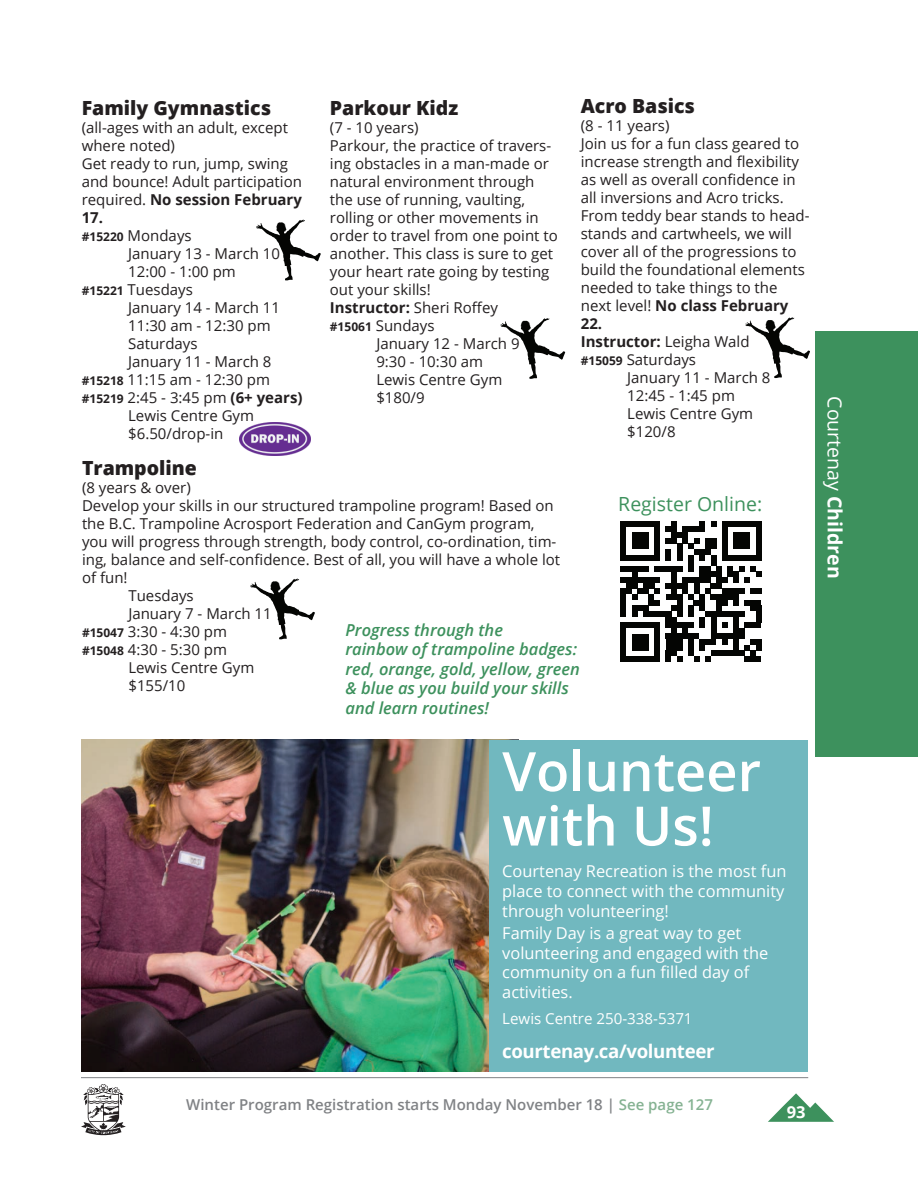
<style>
.page{position:relative;width:918px;height:1188px;background:#fff}
.page>*{position:absolute;margin:0;border:0;box-sizing:border-box;transform-origin:0 0}
.t1{font:600 54.45px/54.4px "Open Sans";color:#fff}
.t2{font:800 19.5px "Open Sans";color:#231f20}
.t3{font:19.5px "Open Sans";color:#fff}
.t4{font:19.5px "Open Sans";color:#3d915d}
.t5{font:700 18.6px "Open Sans";letter-spacing:-.02em;color:#fff}
.t6{font:italic 600 16.5px/19.5px "Open Sans";color:#3d915d}
.t7{font:700 16.5px "Open Sans";color:#fff}
.t8{font:16.35px/19.6px "Open Sans";color:#fff}
.t9{font:15.15px "Open Sans";color:#fff}
.t10{font:15px/18px "Open Sans";color:#231f20}
.t11{font:700 15px "Open Sans";color:#231f20}
.t12{font:600 15px "Open Sans";color:#808285}
.s1{font-weight:700}
.s2{font-weight:700;font-size:12px}
.s3{font-weight:400}
.s4{color:#85b292}
</style>
<div class="page">
<div style="left:815px;top:331px;width:103px;height:426px;background:#3d915d"></div>
<hr style="left:81px;top:1077px;width:727px;height:1px;background:#808285">
<svg style="left:768px;top:1093px;width:66px;height:29px"></svg>
<svg style="left:81px;top:1084px;width:45px;height:52px"></svg>
<img style="left:81px;top:740px;width:408px;height:332px">
<div style="left:489px;top:740px;width:319px;height:332px;background:#71b8bf"></div>
<svg style="left:250px;top:578px;width:65px;height:62px"></svg>
<svg style="left:256px;top:220px;width:65px;height:61px"></svg>
<svg style="left:500px;top:318px;width:65px;height:61px"></svg>
<svg style="left:745px;top:317px;width:65px;height:61px"></svg>
<img style="left:240px;top:423px;width:71px;height:33px">
<div style="left:620px;top:566px;width:29px;height:6px;background:#040503"></div>
<div style="left:654px;top:566px;width:28px;height:6px;background:#040503"></div>
<svg style="left:632px;top:572px;width:5px;height:5px"></svg>
<div style="left:620px;top:577px;width:40px;height:6px;background:#040503"></div>
<div style="left:626px;top:583px;width:11px;height:6px;background:#040503"></div>
<div style="left:643px;top:583px;width:11px;height:6px;background:#040503"></div>
<div style="left:620px;top:589px;width:12px;height:5px;background:#040503"></div>
<div style="left:637px;top:589px;width:12px;height:5px;background:#040503"></div>
<svg style="left:632px;top:594px;width:5px;height:6px"></svg>
<svg style="left:649px;top:589px;width:11px;height:11px"></svg>
<div style="left:649px;top:600px;width:11px;height:5px;background:#040503"></div>
<div style="left:632px;top:605px;width:17px;height:6px;background:#040503"></div>
<svg style="left:620px;top:594px;width:6px;height:23px"></svg>
<svg style="left:632px;top:611px;width:5px;height:6px"></svg>
<div style="left:643px;top:611px;width:28px;height:6px;background:#040503"></div>
<div style="left:620px;top:521px;width:40px;height:5px;background:#040503"></div>
<svg style="left:620px;top:526px;width:6px;height:29px"></svg>
<svg style="left:654px;top:526px;width:6px;height:29px"></svg>
<div style="left:620px;top:555px;width:40px;height:5px;background:#040503"></div>
<div style="left:632px;top:532px;width:17px;height:17px;background:#040503"></div>
<svg style="left:666px;top:521px;width:95px;height:141px"></svg>
<div style="left:722px;top:555px;width:39px;height:5px;background:#040503"></div>
<div style="left:733px;top:532px;width:17px;height:17px;background:#040503"></div>
<div style="left:620px;top:622px;width:40px;height:6px;background:#040503"></div>
<svg style="left:620px;top:628px;width:6px;height:28px"></svg>
<svg style="left:654px;top:628px;width:6px;height:28px"></svg>
<div style="left:620px;top:656px;width:40px;height:6px;background:#040503"></div>
<div style="left:632px;top:634px;width:17px;height:17px;background:#040503"></div>
<h2 class="t2" style="left:82px;top:94px;width:191px">Family Gymnastics</h2>
<p class="t10" style="left:82px;top:119px;width:222px">(all-ages with an adult, except where noted)<br>Get ready to run, jump, swing and bounce! Adult participation required. <span class="s1">No session February<br>17.<br></span><span class="s2">#15220</span> Mondays</p>
<p class="t10" style="left:128px;top:245px;width:153px">January 13 - March 10</p>
<p class="t10" style="left:128px;top:263px;width:109px">12:00 - 1:00 pm</p>
<p class="t10" style="left:82px;top:281px;width:113px"><span class="s2">#15221</span> Tuesdays</p>
<p class="t10" style="left:128px;top:299px;width:153px">January 14 - March 11</p>
<p class="t10" style="left:128px;top:317px;width:144px">11:30 am - 12:30 pm</p>
<p class="t10" style="left:128px;top:335px;width:71px">Saturdays</p>
<p class="t10" style="left:128px;top:353px;width:145px">January 11 - March 8</p>
<p class="t10" style="left:82px;top:371px;width:190px"><span class="s2">#15218</span> 11:15 am - 12:30 pm</p>
<p class="t10" style="left:82px;top:389px;width:222px"><span class="s2">#15219</span> 2:45 - 3:45 pm <span class="s1">(6+ years)</span></p>
<p class="t10" style="left:128px;top:407px;width:127px">Lewis Centre Gym</p>
<p class="t10" style="left:128px;top:425px;width:97px">$6.50/drop-in</p>
<h2 class="t2" style="left:330px;top:94px;width:130px">Parkour Kidz</h2>
<p class="t10" style="left:330px;top:119px;width:90px">(7 - 10 years)</p>
<p class="t10" style="left:330px;top:137px;width:223px">Parkour, the practice of travers-</p>
<p class="t10" style="left:330px;top:155px;width:221px">ing obstacles in a man-made or</p>
<p class="t10" style="left:330px;top:173px;width:206px">natural environment through</p>
<p class="t10" style="left:330px;top:191px;width:197px">the use of running, vaulting,</p>
<p class="t10" style="left:330px;top:209px;width:210px">rolling or other movements in</p>
<p class="t10" style="left:330px;top:227px;width:229px">order to travel from one point to</p>
<p class="t10" style="left:330px;top:245px;width:225px">another. This class is sure to get</p>
<p class="t10" style="left:330px;top:263px;width:221px">your heart rate going by testing</p>
<p class="t10" style="left:330px;top:281px;width:102px">out your skills!</p>
<p class="t11" style="left:330px;top:297px;width:170px">Instructor: <span class="s3">Sheri Roffey</span></p>
<p class="t10" style="left:330px;top:317px;width:106px"><span class="s2">#15061</span> Sundays</p>
<p class="t10" style="left:376px;top:335px;width:145px">January 12 - March 9</p>
<p class="t10" style="left:376px;top:353px;width:108px">9:30 - 10:30 am</p>
<p class="t10" style="left:376px;top:371px;width:127px">Lewis Centre Gym</p>
<p class="t10" style="left:376px;top:389px;width:50px">$180/9</p>
<h2 class="t2" style="left:581px;top:91px;width:116px">Acro Basics</h2>
<p class="t10" style="left:581px;top:116px;width:90px">(8 - 11 years)</p>
<p class="t10" style="left:581px;top:134px;width:220px">Join us for a fun class geared to</p>
<p class="t10" style="left:581px;top:152px;width:220px">increase strength and flexibility</p>
<p class="t10" style="left:581px;top:170px;width:216px">as well as overall confidence in</p>
<p class="t10" style="left:581px;top:188px;width:204px">all inversions and Acro tricks.</p>
<p class="t10" style="left:581px;top:206px;width:230px">From teddy bear stands to head-</p>
<p class="t10" style="left:581px;top:224px;width:213px">stands and cartwheels, we will</p>
<p class="t10" style="left:581px;top:242px;width:217px">cover all of the progressions to</p>
<p class="t10" style="left:581px;top:260px;width:226px">build the foundational elements</p>
<p class="t10" style="left:581px;top:278px;width:198px">needed to take things to the</p>
<p class="t11" style="left:581px;top:295px;width:209px"><span class="s3">next level!</span> No class February</p>
<p class="t11" style="left:581px;top:313px;width:23px">22.</p>
<p class="t11" style="left:581px;top:331px;width:170px">Instructor: <span class="s3">Leigha Wald</span></p>
<p class="t10" style="left:581px;top:350px;width:117px"><span class="s2">#15059</span> Saturdays</p>
<p class="t10" style="left:627px;top:368px;width:145px">January 11 - March 8</p>
<p class="t10" style="left:627px;top:386px;width:109px">12:45 - 1:45 pm</p>
<p class="t10" style="left:627px;top:404px;width:127px">Lewis Centre Gym</p>
<p class="t10" style="left:627px;top:422px;width:50px">$120/8</p>
<h2 class="t2" style="left:82px;top:453px;width:117px">Trampoline</h2>
<p class="t10" style="left:82px;top:479px;width:110px">(8 years &amp; over)</p>
<p class="t10" style="left:82px;top:497px;width:473px">Develop your skills in our structured trampoline program! Based on</p>
<p class="t10" style="left:82px;top:515px;width:454px">the B.C. Trampoline Acrosport Federation and CanGym program,</p>
<p class="t10" style="left:82px;top:533px;width:476px">you will progress through strength, body control, co-ordination, tim-</p>
<p class="t10" style="left:82px;top:551px;width:480px">ing, balance and self-confidence. Best of all, you will have a whole lot</p>
<p class="t10" style="left:82px;top:569px;width:47px">of fun!</p>
<p class="t10" style="left:128px;top:587px;width:67px">Tuesdays</p>
<p class="t10" style="left:128px;top:605px;width:145px">January 7 - March 11</p>
<p class="t10" style="left:82px;top:623px;width:147px"><span class="s2">#15047</span> 3:30 - 4:30 pm</p>
<p class="t10" style="left:82px;top:641px;width:147px"><span class="s2">#15048</span> 4:30 - 5:30 pm</p>
<p class="t10" style="left:128px;top:659px;width:127px">Lewis Centre Gym</p>
<p class="t10" style="left:128px;top:677px;width:58px">$155/10</p>
<p class="t6" style="left:345px;top:620px;width:236px">Progress through the<br>rainbow of trampoline badges: red, orange, gold, yellow, green &amp; blue as you build your skills and learn routines!</p>
<h2 class="t4" style="left:618px;top:490px;width:145px">Register Online:</h2>
<h1 class="t1" style="left:502px;top:743px;width:260px">Volunteer with Us!</h1>
<p class="t8" style="left:502px;top:861px;width:286px">Courtenay Recreation is the most fun place to connect with the community through volunteering!</p>
<p class="t8" style="left:502px;top:923px;width:268px">Family Day is a great way to get volunteering and engaged with the community on a fun filled day of activities.</p>
<p class="t9" style="left:502px;top:1008px;width:192px">Lewis Centre 250-338-5371</p>
<p class="t5" style="left:502px;top:1038px;width:214px">courtenay.ca/volunteer</p>
<h2 class="t3" style="left:848px;top:396px;width:184px;rotate:90deg">Courtenay <span class="s1">Children</span></h2>
<p class="t12" style="left:186px;top:1094px;width:528px">Winter Program Registration starts Monday November 18 | <span class="s4">See page 127</span></p>
<p class="t7" style="left:787px;top:1100px;width:20px">93</p>
</div>
